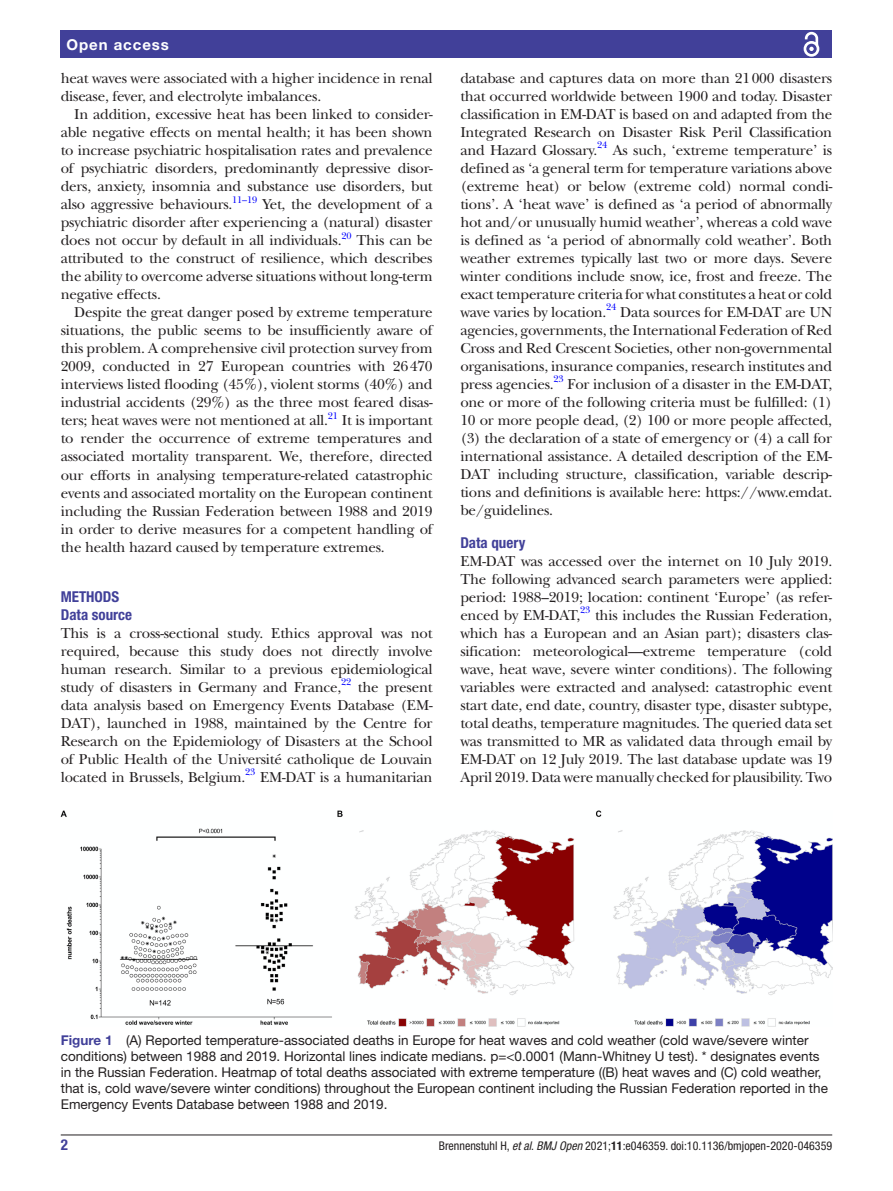
<style>
.page{position:relative;width:893px;height:1191px;background:#fff}
.page>*{position:absolute;margin:0;border:0;box-sizing:border-box;transform-origin:0 0}
.t1{font:15px/18px "New Baskerville";letter-spacing:-.015em;color:#231f20;text-align:justify}
.t2{font:700 condensed 15px/18px "Helvetica Neue LT Std";color:#414099}
.t3{font:700 15px "Helvetica Neue LT Std";letter-spacing:.065em;color:#fff}
.t4{font:13.5px/16.2px "Helvetica Neue LT Std";color:#231f20}
.t5{font:condensed 12px "Helvetica Neue LT Std";color:#231f20}
.t6{font:9.9px "New Baskerville";letter-spacing:-.015em;color:#00f}
.s1{font-weight:700;color:#414099}
.s2{font-style:italic}
.s3{font-weight:700}
</style>
<div class="page">
<hr style="left:61px;top:1134px;width:771px;height:1px;background:#231f20">
<div style="left:61px;top:31px;width:771px;height:27px;background:#414099"></div>
<svg style="left:803px;top:31px;width:17px;height:26px"></svg>
<img style="left:61px;top:810px;width:771px;height:216px">
<p class="t3" style="left:66px;top:35px;width:104px">Open access</p>
<p class="t1" style="left:61px;top:69px;width:373px">heat waves were associated with a higher incidence in renal disease, fever, and electrolyte imbalances.</p>
<p class="t1" style="left:61px;top:106px;width:373px;text-indent:14px">In addition, excessive heat has been linked to consider&shy;able negative effects on mental health; it has been shown to increase psychiatric hospitalisation rates and prevalence of psychiatric disorders, predominantly depressive disor&shy;ders, anxiety, insomnia and substance use disorders, but also aggressive behaviours.<sup>11–19</sup> Yet, the development of a psychiatric disorder after experiencing a (natural) disaster does not occur by default in all individuals.</p>
<p class="t6" style="left:341px;top:230px;width:12px">20</p>
<p class="t1" style="left:61px;top:232px;width:373px;text-indent:296px">This can be attributed to the construct of resilience, which describes the ability to overcome adverse situations without long-term negative effects.</p>
<p class="t1" style="left:61px;top:304px;width:373px;text-indent:14px">Despite the great danger posed by extreme temperature situations, the public seems to be insufficiently aware of this problem. A comprehensive civil protection survey from 2009, conducted in 27 European countries with 26470 interviews listed flooding (45%), violent storms (40%) and industrial accidents (29%) as the three most feared disas&shy;ters; heat waves were not mentioned at all.<sup>21</sup> It is important to render the occurrence of extreme temperatures and associated mortality transparent. We, therefore, directed our efforts in analysing temperature-related catastrophic events and associated mortality on the European continent including the Russian Federation between 1988 and 2019 in order to derive measures for a competent handling of the health hazard caused by temperature extremes.</p>
<p class="t2" style="left:61px;top:587px;width:73px">METHODS<br>Data source</p>
<p class="t1" style="left:61px;top:624px;width:373px">This is a cross-sectional study. Ethics approval was not required, because this study does not directly involve human research. Similar to a previous epidemiological study of disasters in Germany and France,</p>
<p class="t6" style="left:341px;top:676px;width:12px">22</p>
<p class="t1" style="left:61px;top:678px;width:373px;text-indent:297px">the present data analysis based on Emergency Events Database (EM-DAT), launched in 1988, maintained by the Centre for Research on the Epidemiology of Disasters at the School of Public Health of the Université catholique de Louvain located in Brussels, Belgium.</p>
<p class="t6" style="left:245px;top:766px;width:12px">23</p>
<p class="t1" style="left:260px;top:768px;width:174px">EM-DAT is a humanitarian</p>
<p class="t1" style="left:460px;top:69px;width:373px">database and captures data on more than 21000 disasters that occurred worldwide between 1900 and today. Disaster classification in EM-DAT is based on and adapted from the Integrated Research on Disaster Risk Peril Classification and Hazard Glossary.</p>
<p class="t6" style="left:597px;top:139px;width:12px">24</p>
<p class="t1" style="left:460px;top:141px;width:373px;text-indent:152px">As such, ‘extreme temperature’ is defined as ‘a general term for temperature variations above (extreme heat) or below (extreme cold) normal condi&shy;tions’. A ‘heat wave’ is defined as ‘a period of abnormally hot and/or unusually humid weather’, whereas a cold wave is defined as ‘a period of abnormally cold weather’. Both weather extremes typically last two or more days. Severe winter conditions include snow, ice, frost and freeze. The exact temperature criteria for what constitutes a heat or cold wave varies by location.</p>
<p class="t6" style="left:606px;top:301px;width:12px">24</p>
<p class="t1" style="left:460px;top:303px;width:373px;text-indent:160px">Data sources for EM-DAT are UN agencies, governments, the International Federation of Red Cross and Red Crescent Societies, other non-governmental organisations, insurance companies, research institutes and press agencies.</p>
<p class="t6" style="left:553px;top:373px;width:12px">23</p>
<p class="t1" style="left:460px;top:375px;width:373px;text-indent:107px">For inclusion of a disaster in the EM-DAT, one or more of the following criteria must be fulfilled: (1)<br>10 or more people dead, (2) 100 or more people affected, (3) the declaration of a state of emergency or (4) a call for international assistance. A detailed description of the EM-DAT including structure, classification, variable descrip&shy;tions and definitions is available here: https://www.emdat. be/guidelines.</p>
<p class="t2" style="left:460px;top:533px;width:66px">Data query</p>
<p class="t1" style="left:460px;top:552px;width:373px">EM-DAT was accessed over the internet on 10 July 2019.<br>The following advanced search parameters were applied: period: 1988–2019; location: continent ‘Europe’ (as refer&shy;enced by EM-DAT,<sup>23</sup> this includes the Russian Federation, which has a European and an Asian part); disasters clas&shy;sification: meteorological—extreme temperature (cold wave, heat wave, severe winter conditions). The following variables were extracted and analysed: catastrophic event start date, end date, country, disaster type, disaster subtype, total deaths, temperature magnitudes. The queried data set was transmitted to MR as validated data through email by EM-DAT on 12 July 2019. The last database update was 19<br>April 2019. Data were manually checked for plausibility. Two</p>
<p class="t4" style="left:61px;top:1031px;width:769px"><span class="s1">Figure 1</span> (A) Reported temperature-associated deaths in Europe for heat waves and cold weather (cold wave/severe winter conditions) between 1988 and 2019. Horizontal lines indicate medians. p=&lt;0.0001 (Mann-Whitney U test). * designates events in the Russian Federation. Heatmap of total deaths associated with extreme temperature ((B) heat waves and (C) cold weather, that is, cold wave/severe winter conditions) throughout the European continent including the Russian Federation reported in the Emergency Events Database between 1988 and 2019.</p>
<p class="t2" style="left:61px;top:1135px;width:9px">2</p>
<p class="t5" style="left:439px;top:1138px;width:395px">Brennenstuhl H, <span class="s2">et al</span>. <span class="s2">BMJ Open</span> 2021;<span class="s3">11</span>:e046359. doi:10.1136/bmjopen-2020-046359</p>
</div>
